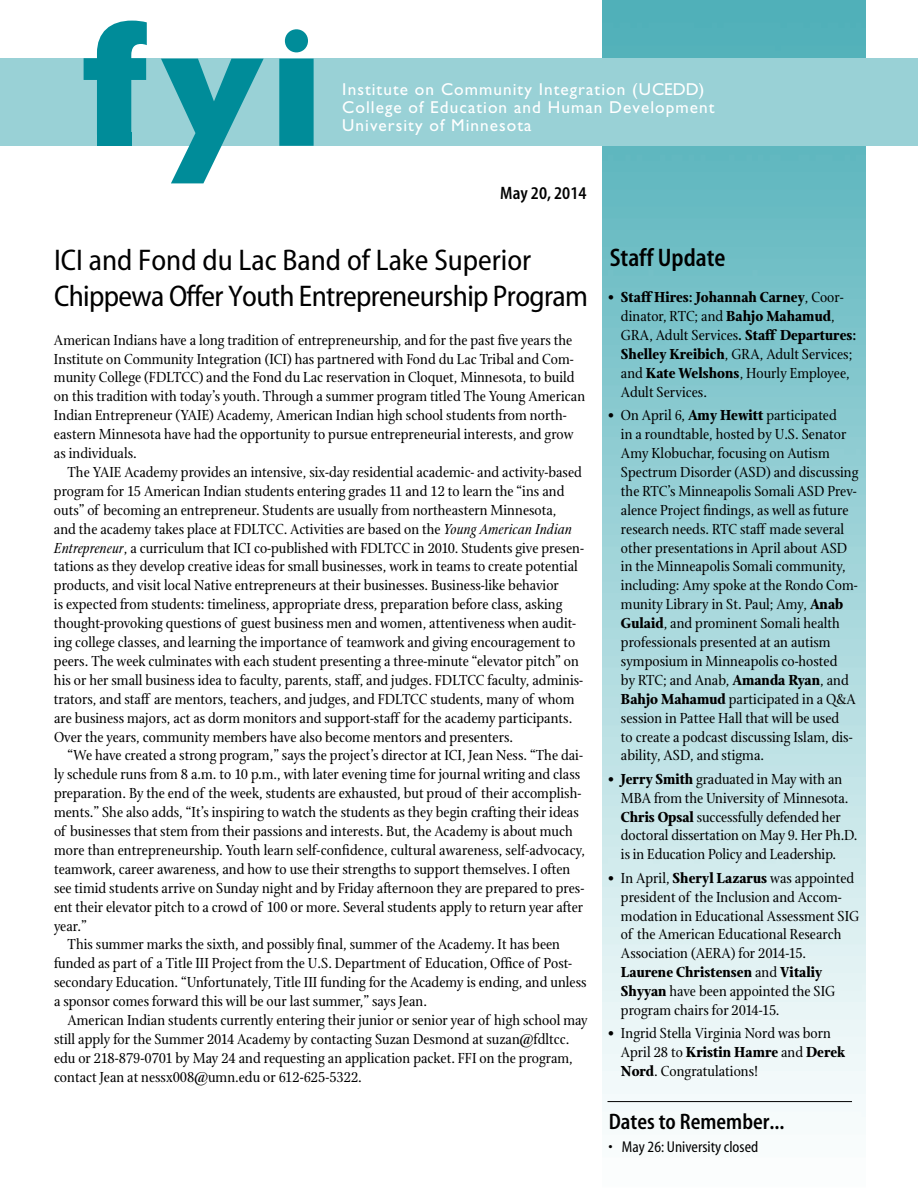
<style>
.page{position:relative;width:918px;height:1188px;background:#fff}
.page>*{position:absolute;margin:0;border:0;box-sizing:border-box;transform-origin:0 0}
.t1{font:800 165px "Gill Sans";color:#008c99}
.t2{font:30px/36px "Myriad MM 400 500";letter-spacing:-.02em;color:#000}
.t3{font:25.5px "Myriad MM 550 400";color:#000}
.t4{font:22.5px "Myriad MM 550 400";color:#000}
.t5{font:18px "Myriad MM 550 400";color:#000}
.t6{font:17.25px/18px "Gill Sans";letter-spacing:.06em;color:#fff}
.t7{font:15.75px/18.9px "Stone Print";color:#000}
.t8{font:15.75px "Myriad MM 400 400";color:#000}
.s1{font-style:italic}
.s2{font-weight:700}
</style>
<div class="page">
<img style="left:603px;top:0;width:263px;height:1117px">
<div style="left:0;top:58px;width:918px;height:88px;background:#99d1d6"></div>
<div style="left:97px;top:133px;width:34px;height:13px;background:#008c99"></div>
<hr style="left:608px;top:1101px;width:244px;height:1px;background:#000">
<h1 class="t1" style="left:81px;top:-6px;width:244px">fyi</h1>
<p class="t6" style="left:342px;top:80px;width:374px">Institute on Community Integration (UCEDD)<br>College of Education and Human Development</p>
<p class="t6" style="left:342px;top:116px;width:191px">University of Minnesota</p>
<p class="t5" style="left:500px;top:185px;width:88px">May 20, 2014</p>
<h2 class="t2" style="left:54px;top:243px;width:536px">ICI and Fond du Lac Band of Lake Superior<br>Chippewa Offer Youth Entrepreneurship Program</h2>
<p class="t7" style="left:54px;top:330px;width:533px">American Indians have a long tradition of entrepreneurship, and for the past five years the Institute on Community Integration (ICI) has partnered with Fond du Lac Tribal and Com&shy;munity College (FDLTCC) and the Fond du Lac reservation in Cloquet, Minnesota, to build on this tradition with today’s youth. Through a summer program titled The Young American Indian Entrepreneur (YAIE) Academy, American Indian high school students from north&shy;eastern Minnesota have had the opportunity to pursue entrepreneurial interests, and grow as individuals.</p>
<p class="t7" style="left:54px;top:463px;width:532px;text-indent:13px">The YAIE Academy provides an intensive, six-day residential academic- and activity-based program for 15 American Indian students entering grades 11 and 12 to learn the “ins and outs” of becoming an entrepreneur. Students are usually from northeastern Minnesota,<br>and the academy takes place at FDLTCC. Activities are based on the <span class="s1">Young American Indian Entrepreneur</span>, a curriculum that ICI co-published with FDLTCC in 2010. Students give presen&shy;tations as they develop creative ideas for small businesses, work in teams to create potential products, and visit local Native entrepreneurs at their businesses. Business-like behavior<br>is expected from students: timeliness, appropriate dress, preparation before class, asking thought-provoking questions of guest business men and women, attentiveness when audit&shy;ing college classes, and learning the importance of teamwork and giving encouragement to peers. The week culminates with each student presenting a three-minute “elevator pitch” on his or her small business idea to faculty, parents, staff, and judges. FDLTCC faculty, adminis&shy;trators, and staff are mentors, teachers, and judges, and FDLTCC students, many of whom are business majors, act as dorm monitors and support-staff for the academy participants.<br>Over the years, community members have also become mentors and presenters.</p>
<p class="t7" style="left:68px;top:746px;width:517px">“We have created a strong program,” says the project’s director at ICI, Jean Ness. “The dai-</p>
<p class="t7" style="left:54px;top:765px;width:528px">ly schedule runs from 8 a.m. to 10 p.m., with later evening time for journal writing and class</p>
<p class="t7" style="left:54px;top:784px;width:529px">preparation. By the end of the week, students are exhausted, but proud of their accomplish-</p>
<p class="t7" style="left:54px;top:803px;width:526px">ments.” She also adds, “It’s inspiring to watch the students as they begin crafting their ideas</p>
<p class="t7" style="left:54px;top:822px;width:520px">of businesses that stem from their passions and interests. But, the Academy is about much</p>
<p class="t7" style="left:54px;top:841px;width:533px">more than entrepreneurship. Youth learn self-confidence, cultural awareness, self-advocacy,</p>
<p class="t7" style="left:54px;top:860px;width:518px">teamwork, career awareness, and how to use their strengths to support themselves. I often</p>
<p class="t7" style="left:54px;top:878px;width:532px">see timid students arrive on Sunday night and by Friday afternoon they are prepared to pres-</p>
<p class="t7" style="left:54px;top:897px;width:531px">ent their elevator pitch to a crowd of 100 or more. Several students apply to return year after</p>
<p class="t7" style="left:54px;top:916px;width:34px">year.”</p>
<p class="t7" style="left:68px;top:935px;width:494px">This summer marks the sixth, and possibly final, summer of the Academy. It has been</p>
<p class="t7" style="left:54px;top:954px;width:520px">funded as part of a Title III Project from the U.S. Department of Education, Office of Post-</p>
<p class="t7" style="left:54px;top:973px;width:534px">secondary Education. “Unfortunately, Title III funding for the Academy is ending, and unless</p>
<p class="t7" style="left:54px;top:992px;width:374px">a sponsor comes forward this will be our last summer,” says Jean.</p>
<p class="t7" style="left:68px;top:1011px;width:522px">American Indian students currently entering their junior or senior year of high school may</p>
<p class="t7" style="left:54px;top:1030px;width:517px">still apply for the Summer 2014 Academy by contacting Suzan Desmond at suzan@fdltcc.</p>
<p class="t7" style="left:54px;top:1049px;width:520px">edu or 218-879-0701 by May 24 and requesting an application packet. FFI on the program,</p>
<p class="t7" style="left:54px;top:1067px;width:309px">contact Jean at nessx008@umn.edu or 612-625-5322.</p>
<h3 class="t3" style="left:610px;top:246px;width:117px">Staff Update</h3>
<p class="t7" style="left:621px;top:288px;width:237px;text-indent:-13px">• <span class="s2">Staff Hires: Johannah Carney</span>, Coor&shy;dinator, RTC; and <span class="s2">Bahjo Mahamud</span>, GRA, Adult Services<span class="s2">. Staff Departures:<br>Shelley Kreibich</span>, GRA, Adult Services; and <span class="s2">Kate Welshons</span>, Hourly Employee, Adult Services.</p>
<p class="t7" style="left:621px;top:406px;width:239px;text-indent:-13px">• On April 6, <span class="s2">Amy Hewitt</span> participated<br>in a roundtable, hosted by U.S. Senator Amy Klobuchar, focusing on Autism Spectrum Disorder (ASD) and discussing the RTC’s Minneapolis Somali ASD Prev&shy;alence Project findings, as well as future research needs. RTC staff made several other presentations in April about ASD in the Minneapolis Somali community, including: Amy spoke at the Rondo Com&shy;munity Library in St. Paul; Amy, <span class="s2">Anab Gulaid</span>, and prominent Somali health professionals presented at an autism symposium in Minneapolis co-hosted<br>by RTC; and Anab, <span class="s2">Amanda Ryan</span>, and <span class="s2">Bahjo Mahamud</span> participated in a Q&amp;A session in Pattee Hall that will be used<br>to create a podcast discussing Islam, dis&shy;ability, ASD, and stigma.</p>
<p class="t7" style="left:621px;top:769px;width:238px;text-indent:-13px">• <span class="s2">Jerry Smith</span> graduated in May with an MBA from the University of Minnesota.<br><span class="s2">Chris Opsal</span> successfully defended her doctoral dissertation on May 9. Her Ph.D. is in Education Policy and Leadership.</p>
<p class="t7" style="left:621px;top:868px;width:240px;text-indent:-13px">• In April, <span class="s2">Sheryl Lazarus</span> was appointed president of the Inclusion and Accom&shy;modation in Educational Assessment SIG of the American Educational Research Association (AERA) for 2014-15.<br><span class="s2">Laurene Christensen</span> and <span class="s2">Vitaliy Shyyan</span> have been appointed the SIG program chairs for 2014-15.</p>
<p class="t7" style="left:621px;top:1024px;width:226px;text-indent:-13px">• Ingrid Stella Virginia Nord was born<br>April 28 to <span class="s2">Kristin Hamre</span> and <span class="s2">Derek<br>Nord</span>. Congratulations!</p>
<h3 class="t4" style="left:609px;top:1111px;width:177px">Dates to Remember...</h3>
<p class="t8" style="left:608px;top:1140px;width:151px">• May 26: University closed</p>
</div>
